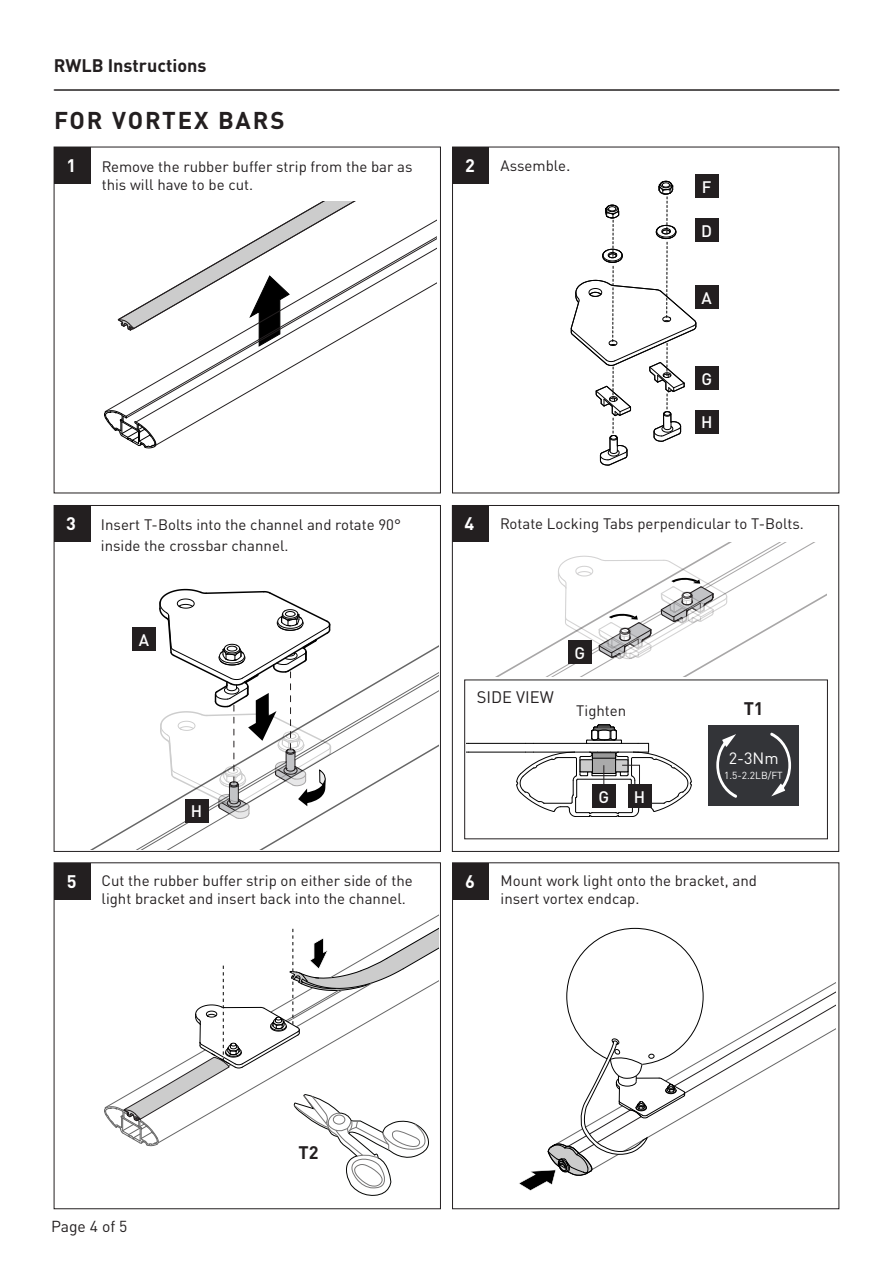
<style>
.page{position:relative;width:893px;height:1263px;background:#fff}
.page>*{position:absolute;margin:0;border:0;box-sizing:border-box;transform-origin:0 0}
.t1{font:700 24px "DINOT";letter-spacing:.08em;color:#231f20}
.t2{font:700 18px "DINOT";color:#231f20}
.t3{font:700 18px "DINOT";color:#fff}
.Parts_Numbers{font:500 16.5px "DINOT";color:#fff}
.t4{font:16.5px "DINOT";color:#231f20}
.t5{font:16.2px "DINOT";color:#fff}
.t6{font:15.75px "DINOT";color:#231f20}
.t7{font:15px/18px "DINOT";color:#231f20}
.t8{font:10.2px "DINOT";color:#fff}
.s1{font-size:16.5px}
</style>
<div class="page">
<hr style="left:54px;top:90px;width:785px;height:1px;background:#231f20">
<svg style="left:495px;top:542px;width:331px;height:135px"></svg>
<svg style="left:571px;top:181px;width:126px;height:285px"></svg>
<div style="left:695px;top:175px;width:24px;height:23px;background:#231f20"></div>
<div style="left:695px;top:219px;width:24px;height:23px;background:#231f20"></div>
<div style="left:695px;top:366px;width:24px;height:24px;background:#231f20"></div>
<div style="left:695px;top:285px;width:24px;height:24px;background:#231f20"></div>
<div style="left:695px;top:410px;width:24px;height:24px;background:#231f20"></div>
<svg style="left:125px;top:347px;width:202px;height:70px"></svg>
<svg style="left:117px;top:202px;width:320px;height:145px"></svg>
<svg style="left:104px;top:410px;width:53px;height:38px"></svg>
<svg style="left:92px;top:588px;width:347px;height:261px"></svg>
<hr style="left:469px;top:752px;width:56px;height:1px;background:#000">
<hr style="left:469px;top:743px;width:56px;height:1px;background:#000">
<div style="left:708px;top:725px;width:91px;height:80px;background:#333438"></div>
<svg style="left:716px;top:734px;width:21px;height:64px"></svg>
<svg style="left:770px;top:733px;width:21px;height:63px"></svg>
<div style="left:464px;top:680px;width:364px;height:159px;border:1px solid #231f20"></div>
<svg style="left:104px;top:914px;width:335px;height:282px"></svg>
<svg style="left:519px;top:927px;width:317px;height:264px"></svg>
<div style="left:132px;top:627px;width:24px;height:24px;background:#231f20"></div>
<div style="left:568px;top:640px;width:24px;height:24px;background:#231f20"></div>
<div style="left:185px;top:799px;width:23px;height:24px;background:#231f20"></div>
<svg style="left:516px;top:724px;width:176px;height:93px"></svg>
<div style="left:592px;top:784px;width:24px;height:24px;background:#231f20"></div>
<div style="left:628px;top:784px;width:23px;height:24px;background:#231f20"></div>
<div style="left:54px;top:863px;width:387px;height:346px;border:1px solid #231f20"></div>
<div style="left:452px;top:863px;width:387px;height:346px;border:1px solid #231f20"></div>
<div style="left:54px;top:505px;width:387px;height:346px;border:1px solid #231f20"></div>
<div style="left:452px;top:505px;width:387px;height:346px;border:1px solid #231f20"></div>
<div style="left:54px;top:147px;width:36px;height:36px;background:#231f20"></div>
<div style="left:452px;top:147px;width:37px;height:36px;background:#231f20"></div>
<div style="left:54px;top:505px;width:36px;height:37px;background:#231f20"></div>
<div style="left:452px;top:505px;width:36px;height:37px;background:#231f20"></div>
<div style="left:54px;top:863px;width:36px;height:36px;background:#231f20"></div>
<div style="left:452px;top:863px;width:37px;height:36px;background:#231f20"></div>
<p class="t2" style="left:54px;top:51px;width:154px">RWLB Instructions</p>
<p class="t1" style="left:54px;top:101px;width:232px">FOR VORTEX BARS</p>
<p class="t3" style="left:67px;top:151px;width:11px">1</p>
<p class="t3" style="left:465px;top:151px;width:11px">2</p>
<p class="t7" style="left:102px;top:156px;width:312px">Remove the rubber buffer strip from the bar as this will have to be cut.</p>
<p class="t7" style="left:501px;top:155px;width:72px">Assemble<span class="s1">.</span></p>
<p class="Parts_Numbers" style="left:702px;top:174px;width:11px">F</p>
<p class="Parts_Numbers" style="left:701px;top:218px;width:12px">D</p>
<p class="Parts_Numbers" style="left:702px;top:285px;width:12px">A</p>
<p class="Parts_Numbers" style="left:701px;top:366px;width:12px">G</p>
<p class="Parts_Numbers" style="left:701px;top:410px;width:13px">H</p>
<p class="t3" style="left:66px;top:510px;width:11px">3</p>
<p class="t3" style="left:464px;top:510px;width:11px">4</p>
<p class="t7" style="left:101px;top:514px;width:302px">Insert T-Bolts into the channel and rotate 90°</p>
<p class="t7" style="left:101px;top:535px;width:189px">inside the crossbar channel.</p>
<p class="t7" style="left:500px;top:514px;width:305px">Rotate Locking Tabs perpendicular to T-Bolts.</p>
<p class="Parts_Numbers" style="left:139px;top:627px;width:12px">A</p>
<p class="Parts_Numbers" style="left:575px;top:640px;width:12px">G</p>
<p class="Parts_Numbers" style="left:191px;top:799px;width:13px">H</p>
<p class="t4" style="left:477px;top:685px;width:79px">SIDE VIEW</p>
<p class="t7" style="left:576px;top:701px;width:51px">Tighten</p>
<p class="Parts_Numbers" style="left:598px;top:784px;width:12px">G</p>
<p class="Parts_Numbers" style="left:634px;top:784px;width:13px">H</p>
<p class="t2" style="left:744px;top:695px;width:22px">T1</p>
<p class="t5" style="left:729px;top:746px;width:51px">2-3Nm</p>
<p class="t8" style="left:724px;top:767px;width:60px">1.5-2.2LB/FT</p>
<p class="t7" style="left:102px;top:871px;width:313px">Cut the rubber buffer strip on either side of the light bracket and insert back into the channel.</p>
<p class="t7" style="left:501px;top:870px;width:258px">Mount work light onto the bracket, and insert vortex endcap.</p>
<p class="t3" style="left:67px;top:868px;width:11px">5</p>
<p class="t3" style="left:465px;top:868px;width:11px">6</p>
<p class="t6" style="left:51px;top:1214px;width:78px">Page 4 of 5</p>
<p class="t2" style="left:299px;top:1138px;width:22px">T2</p>
</div>
